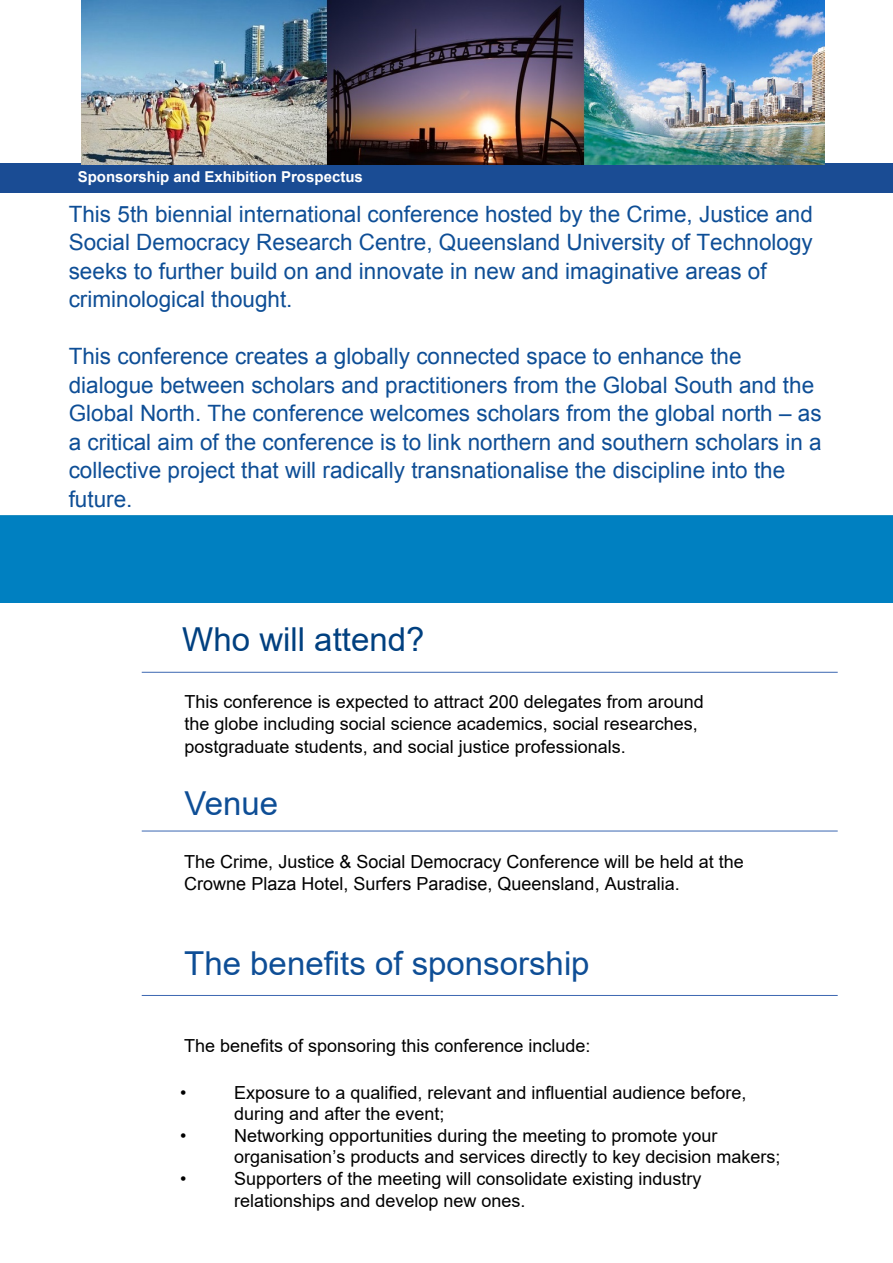
<style>
.page{position:relative;width:893px;height:1263px;background:#fff}
.page>*{position:absolute;margin:0;border:0;box-sizing:border-box;transform-origin:0 0}
.t1{font:33px "Arial";color:#0e4e96}
.t2{font:33px "Arial";color:#004080}
.t3{font:22.5px/28.5px "Arial";color:#0e4e96}
.t4{font:18px/22.5px "Arial";color:#000}
.t5{font:700 15px "Arial";color:#fff}
.s1{font-style:inherit}
</style>
<div class="page">
<div style="left:0;top:164px;width:893px;height:29px;background:#1a4c94"></div>
<hr style="left:142px;top:672px;width:696px;height:1px;background:#3b67b1">
<hr style="left:142px;top:831px;width:696px;height:1px;background:#3b67b1">
<hr style="left:142px;top:995px;width:696px;height:1px;background:#3b67b1">
<img style="left:81px;top:1px;width:743px;height:164px">
<div style="left:0;top:515px;width:892px;height:88px;background:#0080c1"></div>
<p class="t5" style="left:78px;top:166px;width:287px">Sponsorship and Exhibition Prospectus</p>
<p class="t3" style="left:69px;top:200px;width:746px">This 5th biennial international conference hosted by the Crime, Justice and Social Democracy Research Centre, Queensland University of Technology seeks to further build on and innovate in new and imaginative areas of criminological thought.</p>
<p class="t3" style="left:69px;top:342px;width:754px">This conference creates a globally connected space to enhance the dialogue between scholars and practitioners from the Global South and the Global North. The conference welcomes scholars from the global north – as a critical aim of the conference is to link northern and southern scholars in a collective project that will radically transnationalise the discipline into the future.</p>
<h1 class="t2" style="left:182px;top:617px;width:244px">Who will attend?</h1>
<p class="t4" style="left:185px;top:690px;width:521px">This conference is expected to attract <span class="s1">20</span>0 delegates from around the globe including social science academics, social researches, postgraduate students, and social justice professionals.</p>
<h1 class="t1" style="left:185px;top:780px;width:95px">Venue</h1>
<p class="t4" style="left:184px;top:850px;width:561px">The Crime<span class="s1">,</span> Justice <span class="s1">&amp; Social Democracy</span> Conference will be held at the<br><span class="s1">Crowne Plaza</span> Hotel<span class="s1">, Surfers Paradise, Queensland</span>, Australia.</p>
<h1 class="t1" style="left:184px;top:941px;width:407px">The benefits of sponsorship</h1>
<p class="t4" style="left:184px;top:1034px;width:408px">The benefits of sponsoring this conference include:</p>
<p class="t4" style="left:180px;top:1081px;width:8px">•</p>
<p class="t4" style="left:234px;top:1081px;width:514px;line-height:21.6px">Exposure to a qualified, relevant and influential audience before, during and after the event;</p>
<p class="t4" style="left:180px;top:1124px;width:8px">•</p>
<p class="t4" style="left:234px;top:1124px;width:548px;line-height:21.6px">Networking opportunities during the meeting to promote your organisation’s products and services directly to key decision makers;</p>
<p class="t4" style="left:180px;top:1167px;width:8px">•</p>
<p class="t4" style="left:234px;top:1168px;width:469px;line-height:21.6px">Supporters of the meeting will consolidate existing industry relationships and develop new ones.</p>
</div>
